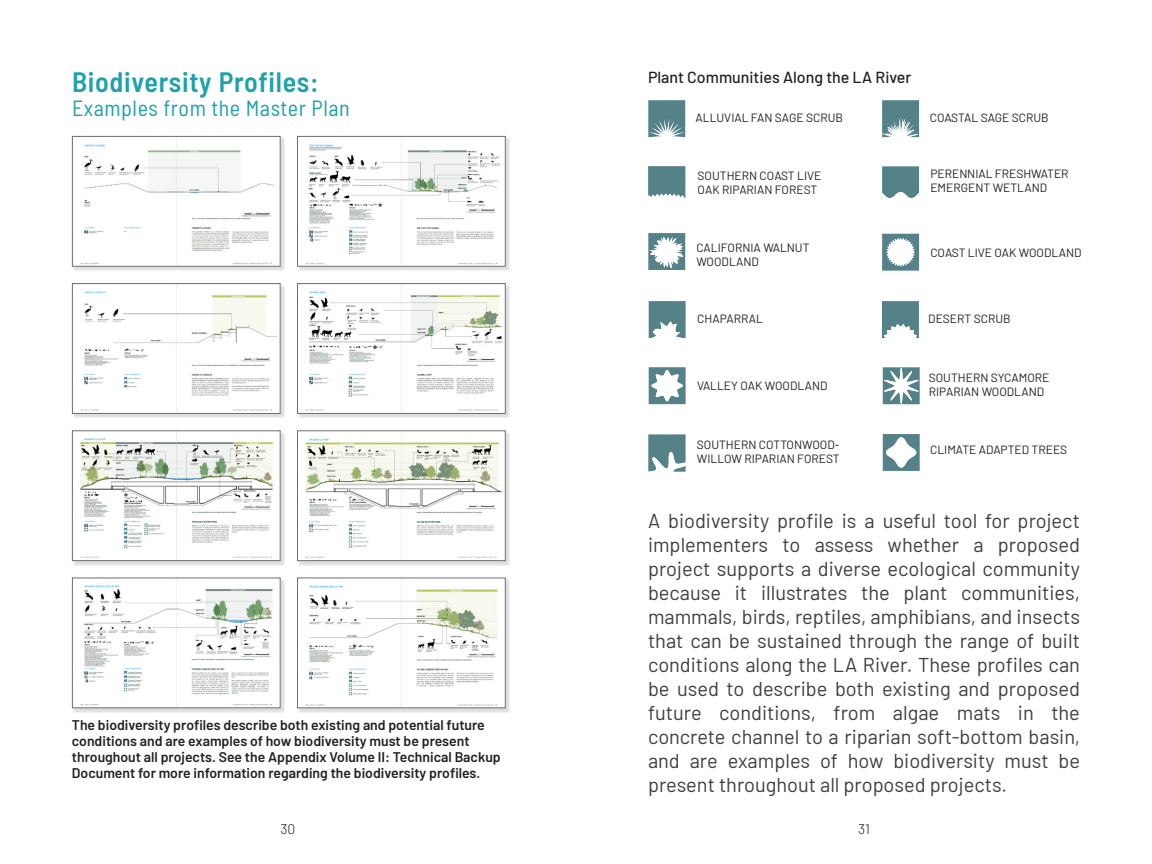
<style>
.page{position:relative;width:1152px;height:864px;background:#fff}
.page>*{position:absolute;margin:0;border:0;box-sizing:border-box;transform-origin:0 0}
.Ruler_Title_-_Left{font:600 semi-condensed 28px "Barlow";letter-spacing:.025em;color:#1ea1ab}
.Ruler_Title_-_Left-2{font:semi-condensed 22px "Barlow";letter-spacing:.025em;color:#1ea1ab}
.Body_Copy{font:20px/24px "Barlow";color:#3e3e3f;text-align:justify}
.Temporary_Note{font:500 16px "Barlow";color:#231f20}
.Figure{font:600 14px/16px "Barlow";color:#231f20}
.t1{font:300 14px "Barlow";color:#231f20}
.Detail_Annotation{font:12px/14px "Barlow";color:#231f20}
</style>
<div class="page">
<svg style="left:649px;top:301px;width:37px;height:37px"></svg>
<svg style="left:648px;top:100px;width:37px;height:37px"></svg>
<svg style="left:883px;top:434px;width:37px;height:37px"></svg>
<svg style="left:649px;top:367px;width:37px;height:37px"></svg>
<svg style="left:648px;top:434px;width:38px;height:38px"></svg>
<svg style="left:648px;top:233px;width:37px;height:37px"></svg>
<svg style="left:882px;top:301px;width:37px;height:37px"></svg>
<svg style="left:882px;top:234px;width:37px;height:37px"></svg>
<svg style="left:648px;top:166px;width:37px;height:32px"></svg>
<svg style="left:882px;top:166px;width:37px;height:32px"></svg>
<svg style="left:882px;top:100px;width:37px;height:37px"></svg>
<svg style="left:883px;top:367px;width:37px;height:37px"></svg>
<div style="left:73px;top:285px;width:212px;height:134px;background:#231f20;opacity:.15"></div>
<img style="left:74px;top:285px;width:205px;height:127px">
<div style="left:72px;top:283px;width:209px;height:131px;border:1px solid #6c6d70"></div>
<div style="left:73px;top:432px;width:212px;height:134px;background:#231f20;opacity:.15"></div>
<img style="left:74px;top:432px;width:205px;height:127px">
<div style="left:72px;top:430px;width:209px;height:131px;border:1px solid #6c6d70"></div>
<div style="left:73px;top:579px;width:212px;height:134px;background:#231f20;opacity:.15"></div>
<img style="left:74px;top:579px;width:205px;height:127px">
<div style="left:72px;top:577px;width:209px;height:131px;border:1px solid #6c6d70"></div>
<div style="left:73px;top:137px;width:212px;height:134px;background:#dfdfdf"></div>
<img style="left:74px;top:138px;width:205px;height:127px">
<div style="left:72px;top:136px;width:209px;height:131px;border:1px solid #6c6d70"></div>
<div style="left:299px;top:137px;width:211px;height:134px;background:#dfdfdf"></div>
<img style="left:299px;top:138px;width:205px;height:127px">
<div style="left:297px;top:136px;width:209px;height:131px;border:1px solid #6c6d70"></div>
<div style="left:299px;top:285px;width:211px;height:134px;background:#231f20;opacity:.15"></div>
<img style="left:299px;top:285px;width:205px;height:127px">
<div style="left:297px;top:283px;width:209px;height:131px;border:1px solid #6c6d70"></div>
<div style="left:299px;top:432px;width:211px;height:134px;background:#231f20;opacity:.15"></div>
<img style="left:299px;top:432px;width:205px;height:127px">
<div style="left:297px;top:430px;width:209px;height:131px;border:1px solid #6c6d70"></div>
<div style="left:299px;top:579px;width:211px;height:134px;background:#231f20;opacity:.15"></div>
<img style="left:299px;top:579px;width:205px;height:127px">
<div style="left:297px;top:577px;width:209px;height:131px;border:1px solid #6c6d70"></div>
<p class="Ruler_Title_-_Left" style="left:72px;top:61px;width:248px">Biodiversity Profiles:</p>
<p class="Ruler_Title_-_Left-2" style="left:72px;top:92px;width:279px">Examples from the Master Plan</p>
<p class="Figure" style="left:72px;top:716px;width:430px">The biodiversity profiles describe both existing and potential future conditions and are examples of how biodiversity must be present throughout all projects. See the Appendix Volume II: Technical Backup Document for more information regarding the biodiversity profiles.</p>
<p class="Temporary_Note" style="left:648px;top:66px;width:265px">Plant Communities Along the LA River</p>
<p class="Detail_Annotation" style="left:696px;top:110px;width:149px">ALLUVIAL FAN SAGE SCRUB</p>
<p class="Detail_Annotation" style="left:698px;top:168px;width:125px">SOUTHERN COAST LIVE</p>
<p class="Detail_Annotation" style="left:698px;top:182px;width:121px">OAK RIPARIAN FOREST</p>
<p class="Detail_Annotation" style="left:930px;top:110px;width:121px">COASTAL SAGE SCRUB</p>
<p class="Detail_Annotation" style="left:930px;top:166px;width:140px">PERENNIAL FRESHWATER</p>
<p class="Detail_Annotation" style="left:930px;top:180px;width:118px">EMERGENT WETLAND</p>
<p class="Detail_Annotation" style="left:696px;top:239px;width:115px">CALIFORNIA WALNUT<br>WOODLAND</p>
<p class="Detail_Annotation" style="left:930px;top:245px;width:153px">COAST LIVE OAK WOODLAND</p>
<p class="Detail_Annotation" style="left:697px;top:310px;width:67px">CHAPARRAL</p>
<p class="Detail_Annotation" style="left:928px;top:311px;width:84px">DESERT SCRUB</p>
<p class="Detail_Annotation" style="left:697px;top:378px;width:132px">VALLEY OAK WOODLAND</p>
<p class="Detail_Annotation" style="left:697px;top:436px;width:144px">SOUTHERN COTTONWOOD-<br>WILLOW RIPARIAN FOREST</p>
<p class="Detail_Annotation" style="left:929px;top:370px;width:122px">SOUTHERN SYCAMORE<br>RIPARIAN WOODLAND</p>
<p class="Detail_Annotation" style="left:930px;top:441px;width:139px">CLIMATE ADAPTED TREES</p>
<p class="Body_Copy" style="left:648px;top:507px;width:434px">A biodiversity profile is a useful tool for project implementers to assess whether a proposed project supports a diverse ecological community because it illustrates the plant communities, mammals, birds, reptiles, amphibians, and insects that can be sustained through the range of built conditions along the LA River. These profiles can be used to describe both existing and proposed future conditions, from algae mats in the concrete channel to a riparian soft-bottom basin, and are examples of how biodiversity must be present throughout all proposed projects.</p>
<p class="t1" style="left:280px;top:819px;width:17px">30</p>
<p class="t1" style="left:858px;top:819px;width:13px">31</p>
</div>
